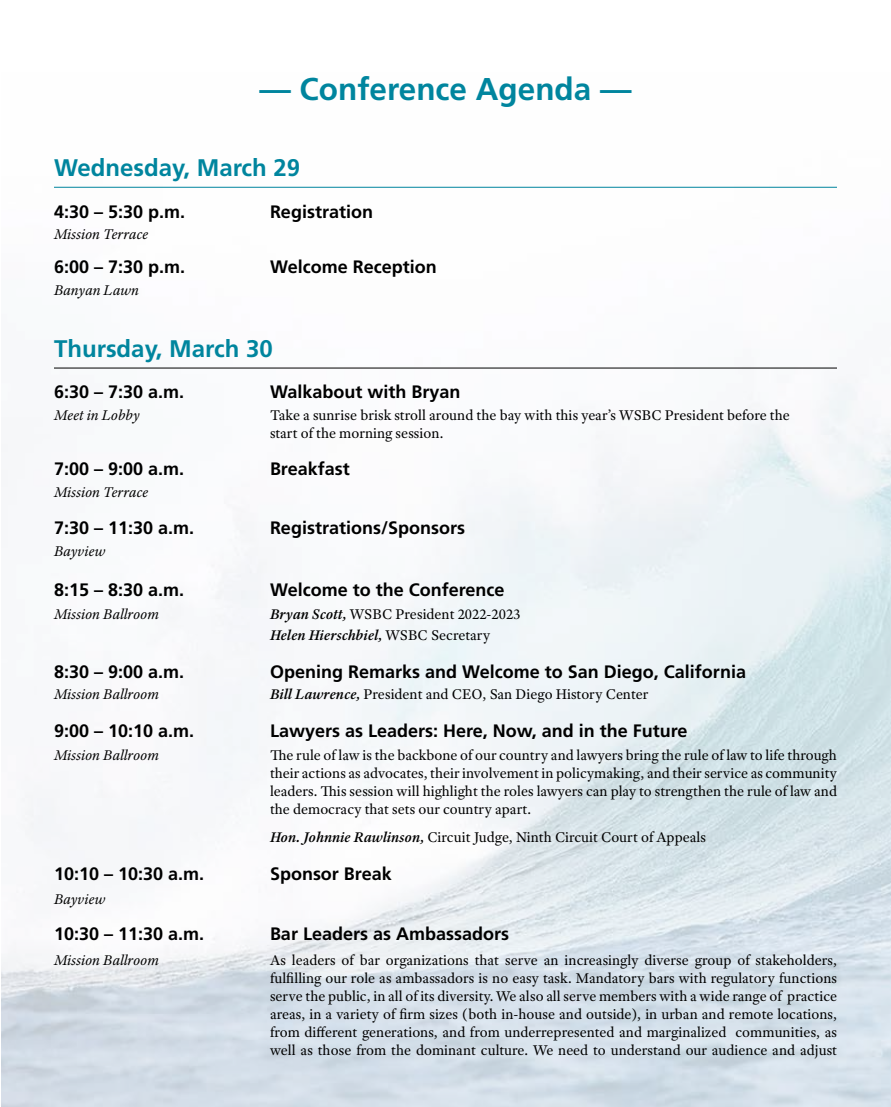
<style>
.page{position:relative;width:891px;height:1107px;background:#fff}
.page>*{position:absolute;margin:0;border:0;box-sizing:border-box;transform-origin:0 0}
.t1{font:700 31.5px "Frutiger LT Std";color:#00859e}
.t2{font:700 24px "Frutiger LT Std";color:#00859e}
.t3{font:700 18px "Frutiger LT Std";color:#000}
.t4{font:15px/18px "Adobe Text Pro";color:#000}
.t5{font:italic 15px "Adobe Text Pro";color:#000}
.s1{font-weight:600;font-style:italic}
</style>
<div class="page">
<hr style="left:54px;top:187px;width:783px;height:1px;background:#00859e">
<hr style="left:54px;top:368px;width:783px;height:1px;background:#000">
<h1 class="t1" style="left:259px;top:71px;width:374px">— Conference Agenda —</h1>
<h2 class="t2" style="left:54px;top:154px;width:248px">Wednesday, March 29</h2>
<p class="t3" style="left:54px;top:201px;width:133px">4:30 – 5:30 p.m.</p>
<p class="t3" style="left:270px;top:201px;width:105px">Registration</p>
<p class="t5" style="left:54px;top:225px;width:96px">Mission Terrace</p>
<p class="t3" style="left:54px;top:257px;width:133px">6:00 – 7:30 p.m.</p>
<p class="t3" style="left:270px;top:257px;width:168px">Welcome Reception</p>
<p class="t5" style="left:54px;top:280px;width:86px">Banyan Lawn</p>
<h2 class="t2" style="left:54px;top:335px;width:220px">Thursday, March 30</h2>
<p class="t3" style="left:54px;top:382px;width:132px">6:30 – 7:30 a.m.</p>
<p class="t3" style="left:270px;top:382px;width:192px">Walkabout with Bryan</p>
<p class="t5" style="left:54px;top:405px;width:87px">Meet in Lobby</p>
<p class="t4" style="left:270px;top:406px;width:521px">Take a sunrise brisk stroll around the bay with this year’s WSBC President before the start of the morning session.</p>
<p class="t3" style="left:54px;top:459px;width:132px">7:00 – 9:00 a.m.</p>
<p class="t3" style="left:270px;top:459px;width:81px">Breakfast</p>
<p class="t5" style="left:54px;top:482px;width:96px">Mission Terrace</p>
<p class="t3" style="left:54px;top:518px;width:142px">7:30 – 11:30 a.m.</p>
<p class="t3" style="left:270px;top:518px;width:196px">Registrations/Sponsors</p>
<p class="t5" style="left:54px;top:541px;width:53px">Bayview</p>
<p class="t3" style="left:54px;top:579px;width:132px">8:15 – 8:30 a.m.</p>
<p class="t3" style="left:270px;top:579px;width:236px">Welcome to the Conference</p>
<p class="t5" style="left:54px;top:605px;width:106px">Mission Ballroom</p>
<p class="t4" style="left:270px;top:603px;width:252px;line-height:21.3px"><span class="s1">Bryan Scott,</span> WSBC President 2022-2023<br><span class="s1">Helen Hierschbiel,</span> WSBC Secretary</p>
<p class="t3" style="left:54px;top:661px;width:132px">8:30 – 9:00 a.m.</p>
<p class="t3" style="left:270px;top:661px;width:478px">Opening Remarks and Welcome to San Diego, California</p>
<p class="t5" style="left:54px;top:685px;width:106px">Mission Ballroom</p>
<p class="t4" style="left:270px;top:685px;width:380px"><span class="s1">Bill Lawrence,</span> President and CEO, San Diego History Center</p>
<p class="t3" style="left:54px;top:720px;width:142px">9:00 – 10:10 a.m.</p>
<p class="t3" style="left:270px;top:720px;width:419px">Lawyers as Leaders: Here, Now, and in the Future</p>
<p class="t5" style="left:54px;top:746px;width:106px">Mission Ballroom</p>
<p class="t4" style="left:270px;top:746px;width:569px;text-align:justify">The rule of law is the backbone of our country and lawyers bring the rule of law to life through their actions as advocates, their involvement in policymaking, and their service as community leaders. This session will highlight the roles lawyers can play to strengthen the rule of law and the democracy that sets our country apart.</p>
<p class="t4" style="left:270px;top:828px;width:438px"><span class="s1">Hon. Johnnie Rawlinson,</span> Circuit Judge, Ninth Circuit Court of Appeals</p>
<p class="t3" style="left:54px;top:863px;width:152px">10:10 – 10:30 a.m.</p>
<p class="t3" style="left:270px;top:863px;width:123px">Sponsor Break</p>
<p class="t5" style="left:54px;top:890px;width:53px">Bayview</p>
<p class="t3" style="left:54px;top:924px;width:152px">10:30 – 11:30 a.m.</p>
<p class="t3" style="left:270px;top:924px;width:241px">Bar Leaders as Ambassadors</p>
<p class="t5" style="left:54px;top:950px;width:106px">Mission Ballroom</p>
<p class="t4" style="left:270px;top:951px;width:569px;text-align:justify">As leaders of bar organizations that serve an increasingly diverse group of stakeholders, fulfilling our role as ambassadors is no easy task. Mandatory bars with regulatory functions serve the public, in all of its diversity. We also all serve members with a wide range of practice areas, in a variety of firm sizes (both in-house and outside), in urban and remote locations, from different generations, and from underrepresented and marginalized communities, as well as those from the dominant culture. We need to understand our audience and adjust</p>
</div>
